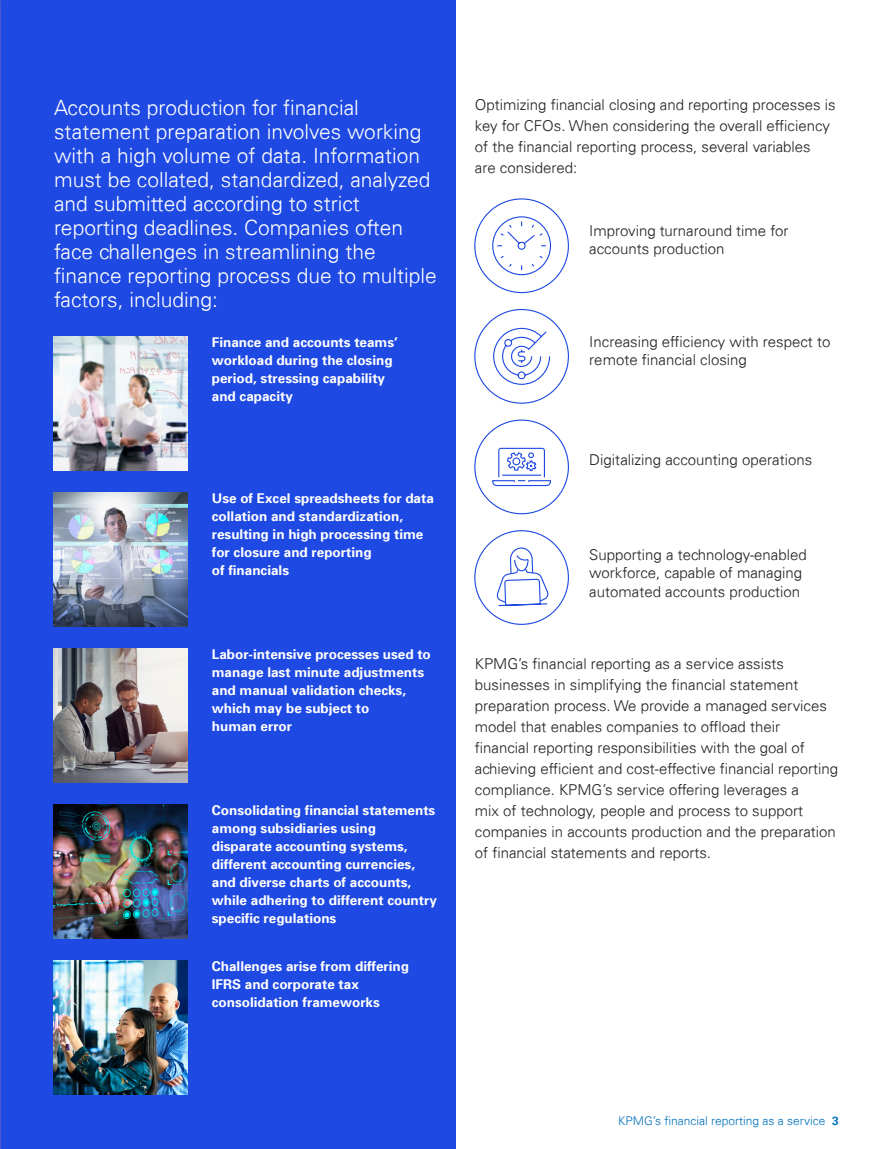
<style>
.page{position:relative;width:893px;height:1149px;background:#fff}
.page>*{position:absolute;margin:0;border:0;box-sizing:border-box;transform-origin:0 0}
.Bodycopy_10pt{font:300 21px/24px "Univers 45";color:#fff}
.Bodycopy_10pt-2{font:300 15px/21px "Univers 45";color:#231f20}
.Bodycopy_10pt-3{font:700 13.5px/18px "Univers 65";color:#fff}
.t1{font:300 12px "Univers 45";color:#0072bc}
.s1{font-family:"Univers 65";font-weight:700}
</style>
<div class="page">
<div style="left:0;top:0;width:455px;height:1148px;background:#1e49e2"></div>
<img style="left:0;top:0;width:1px;height:1148px">
<img style="left:54px;top:337px;width:134px;height:134px">
<img style="left:54px;top:648px;width:134px;height:134px">
<img style="left:54px;top:492px;width:134px;height:134px">
<img style="left:54px;top:804px;width:134px;height:134px">
<img style="left:54px;top:960px;width:134px;height:134px">
<svg style="left:492px;top:216px;width:59px;height:60px"></svg>
<svg style="left:493px;top:327px;width:58px;height:58px"></svg>
<svg style="left:492px;top:447px;width:59px;height:39px"></svg>
<svg style="left:497px;top:547px;width:51px;height:59px"></svg>
<p class="Bodycopy_10pt" style="left:54px;top:95px;width:384px">Accounts production for financial statement preparation involves working with a high volume of data. Information must be collated, standardized, analyzed and submitted according to strict reporting deadlines. Companies often face challenges in streamlining the finance reporting process due to multiple factors, including:</p>
<p class="Bodycopy_10pt-2" style="left:475px;top:94px;width:362px">Optimizing financial closing and reporting processes is key for CFOs. When considering the overall efficiency of the financial reporting process, several variables<br>are considered:</p>
<p class="Bodycopy_10pt-2" style="left:589px;top:222px;width:201px;line-height:18px">Improving turnaround time for accounts production</p>
<p class="Bodycopy_10pt-3" style="left:212px;top:332px;width:188px">Finance and accounts teams’ workload during the closing period, stressing capability and capacity</p>
<p class="Bodycopy_10pt-3" style="left:212px;top:488px;width:224px">Use of Excel spreadsheets for data collation and standardization, resulting in high processing time for closure and reporting<br>of financials</p>
<p class="Bodycopy_10pt-3" style="left:212px;top:644px;width:221px">Labor-intensive processes used to manage last minute adjustments and manual validation checks, which may be subject to<br>human error</p>
<p class="Bodycopy_10pt-3" style="left:212px;top:800px;width:227px">Consolidating financial statements among subsidiaries using disparate accounting systems, different accounting currencies, and diverse charts of accounts, while adhering to different country specific regulations</p>
<p class="Bodycopy_10pt-3" style="left:212px;top:956px;width:199px">Challenges arise from differing<br>IFRS and corporate tax consolidation frameworks</p>
<p class="Bodycopy_10pt-2" style="left:589px;top:332px;width:243px;line-height:18px">Increasing efficiency with respect to remote financial closing</p>
<p class="Bodycopy_10pt-2" style="left:589px;top:449px;width:224px">Digitalizing accounting operations</p>
<p class="Bodycopy_10pt-2" style="left:589px;top:546px;width:219px;line-height:18px">Supporting a technology-enabled workforce, capable of managing automated accounts production</p>
<p class="Bodycopy_10pt-2" style="left:475px;top:653px;width:365px">KPMG’s financial reporting as a service assists businesses in simplifying the financial statement preparation process. We provide a managed services model that enables companies to offload their<br>financial reporting responsibilities with the goal of achieving efficient and cost-effective financial reporting compliance. KPMG’s service offering leverages a<br>mix of technology, people and process to support companies in accounts production and the preparation of financial statements and reports.</p>
<p class="t1" style="left:618px;top:1112px;width:222px">KPMG’s financial reporting as a service <span class="s1">3</span></p>
</div>
